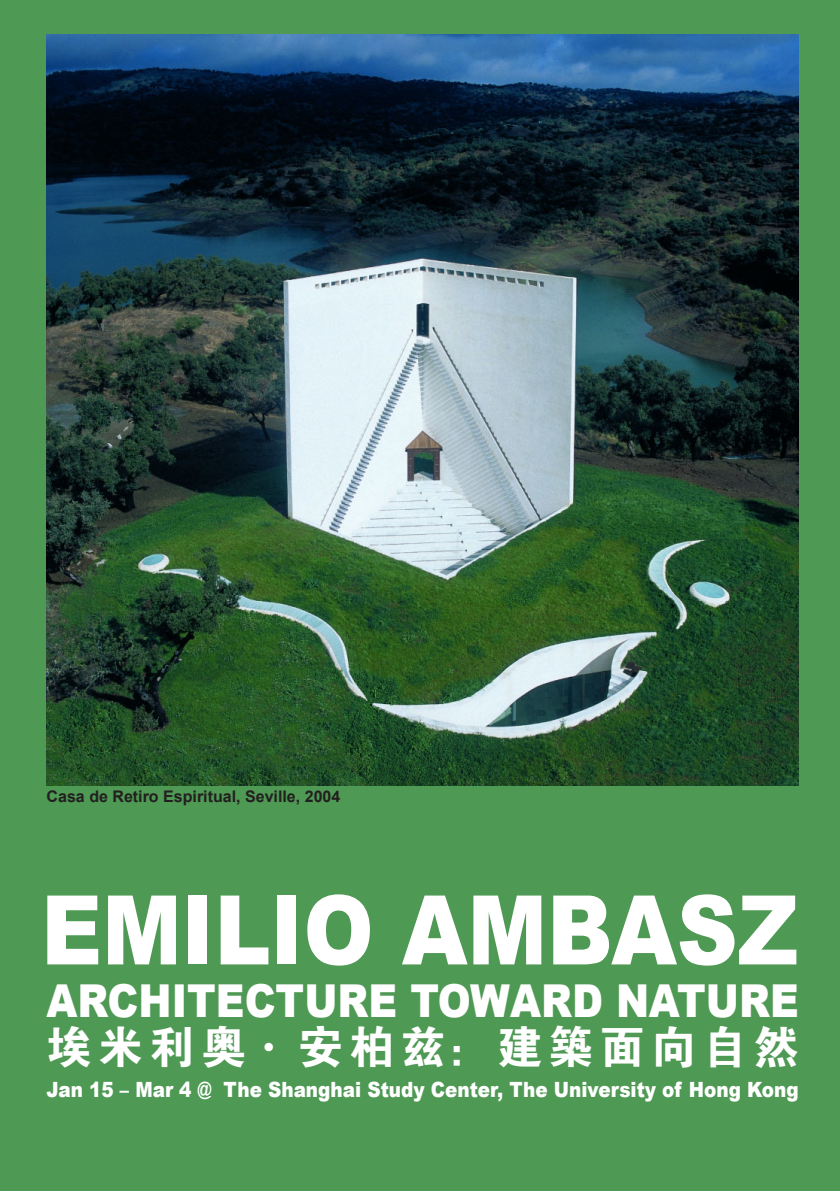
<style>
.page{position:relative;width:840px;height:1191px;background:#fff}
.page>*{position:absolute;margin:0;border:0;box-sizing:border-box;transform-origin:0 0}
.t1{font:900 96.2px "Arial";color:#fff;scale:.88 1}
.t2{font:900 45.4px "Arial";color:#fff;scale:.88 1}
.t3{font:45.4px "FZDHTFW GB1 0";letter-spacing:.13em;color:#fff}
.t4{font:900 21px "Arial";color:#fff;scale:.88 1}
.t5{font:700 16px "Arial";color:#231f20}
</style>
<div class="page">
<div style="left:0;top:0;width:839px;height:1191px;background:#4e9953"></div>
<img style="left:47px;top:34px;width:751px;height:751px">
<p class="t5" style="left:47px;top:785px;width:295px">Casa de Retiro Espiritual, Seville, 2004</p>
<p class="t1" style="left:41px;top:860px;width:861px">EMILIO AMBASZ</p>
<p class="t2" style="left:46px;top:967px;width:855px">ARCHITECTURE TOWARD NATURE</p>
<p class="t3" style="left:47px;top:1021px;width:753px">埃米利奥·安柏兹：建筑面向自然</p>
<p class="t4" style="left:47px;top:1074px;width:855px">Jan 15 – Mar 4 @ The Shanghai Study Center, The University of Hong Kong</p>
</div>
